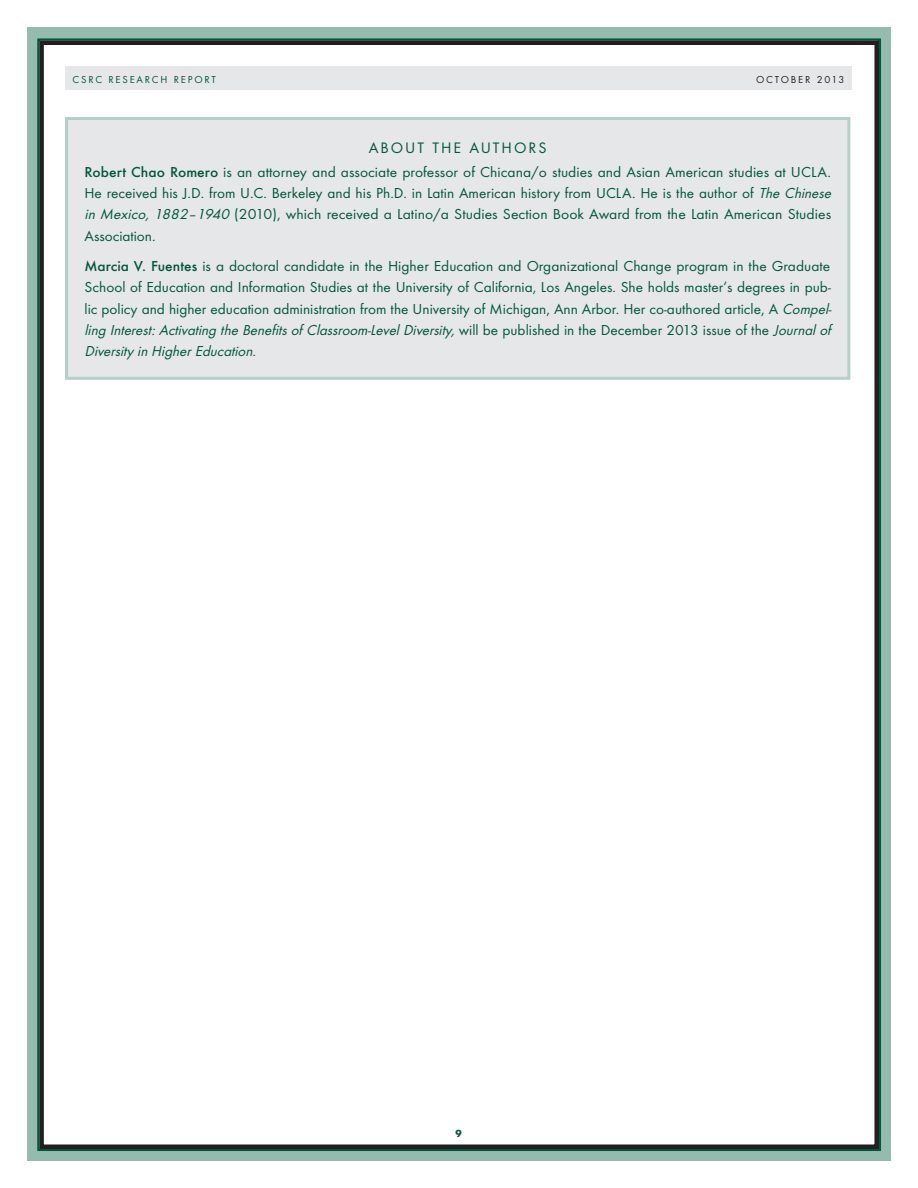
<style>
.page{position:relative;width:918px;height:1188px;background:#fff}
.page>*{position:absolute;margin:0;border:0;box-sizing:border-box;transform-origin:0 0}
._02sub1{font:15.75px "Futura T";letter-spacing:.125em;color:#005838}
._01body_intro{font:15px/21.3px "Futura T";color:#005838}
._01body_intro-2{font:15px/21.3px "Futura T";color:#005838;scale:1.04 1}
.t1{font:10.5px "Futura T";letter-spacing:.17em;color:#005838}
.t2{font:10.5px "Futura T";letter-spacing:.17em;color:#231f20}
.t3{font:700 10.5px "Futura T";color:#005838}
.s1{font-weight:500}
.s2{font-style:italic}
</style>
<div class="page">
<div style="left:27px;top:27px;width:864px;height:1134px;border:12px solid #95bbaf"></div>
<div style="left:39px;top:40px;width:840px;height:1109px;border:4px solid #231f20"></div>
<div style="left:65px;top:66px;width:787px;height:24px;background:#e6e7e9"></div>
<div style="left:67px;top:118px;width:782px;height:260px;background:#e6e7e9"></div>
<div style="left:65px;top:117px;width:785px;height:263px;border:3px solid #b5d0c6"></div>
<p class="t1" style="left:73px;top:74px;width:145px">CSRC RESEARCH REPORT</p>
<p class="t2" style="left:756px;top:74px;width:90px">OCTOBER 2013</p>
<p class="_02sub1" style="left:369px;top:138px;width:179px">ABOUT THE AUTHORS</p>
<p class="_01body_intro-2" style="left:85px;top:161px;width:723px"><span class="s1">Robert Chao Romero</span> is an attorney and associate professor of Chicana/o studies and Asian American studies at UCLA.<br>He received his J.D. from U.C. Berkeley and his Ph.D. in Latin American history from UCLA. He is the author of <span class="s2">The Chinese in Mexico, 1882–1940</span> (2010), which received a Latino/a Studies Section Book Award from the Latin American Studies Association.</p>
<p class="_01body_intro" style="left:85px;top:255px;width:752px"><span class="s1">Marcia V. Fuentes</span> is a doctoral candidate in the Higher Education and Organizational Change program in the Graduate School of Education and Information Studies at the University of California, Los Angeles. She holds master’s degrees in pub&shy;lic policy and higher education administration from the University of Michigan, Ann Arbor. Her co-authored article, A <span class="s2">Compel&shy;ling Interest:Activating the BenefitsofClassroom-LevelDiversity,</span>w i l l b e p u b l i s h e d i n t h e D e c e m b e r 2 0 1 3 i s s u e o f t h e <span class="s2">Journalof Diversity in HigherEducation.</span></p>
<p class="t3" style="left:455px;top:1127px;width:8px">9</p>
</div>
